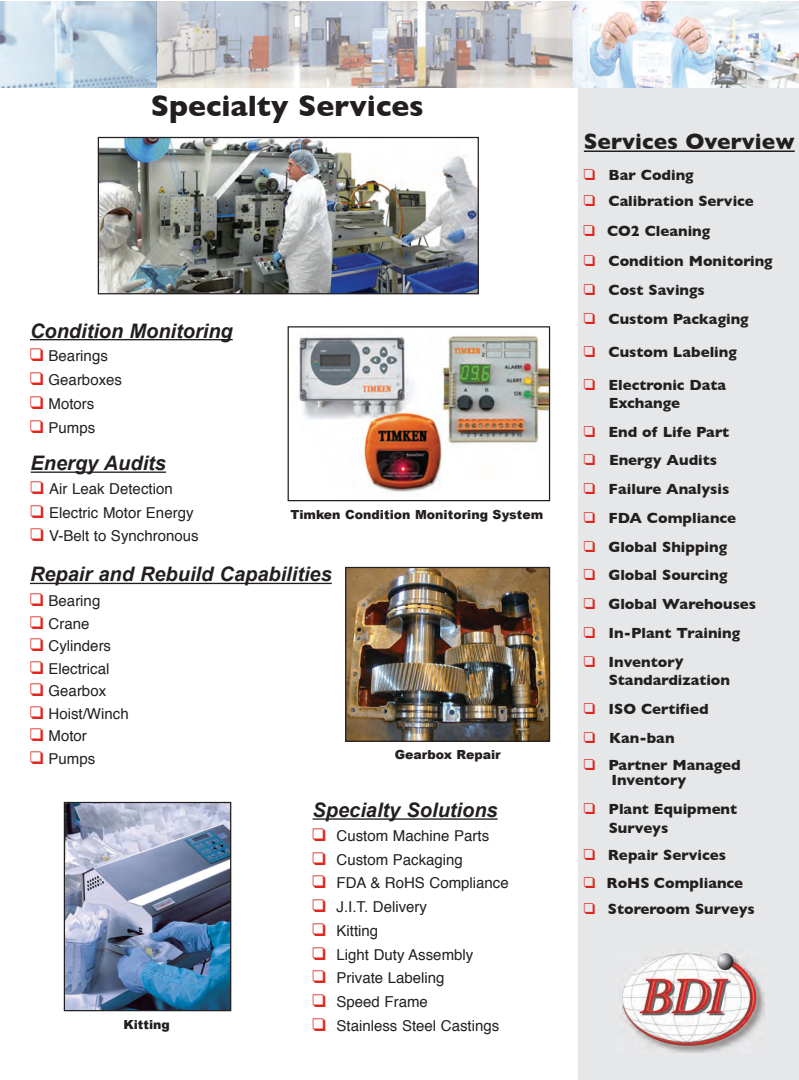
<style>
.page{position:relative;width:799px;height:1080px;background:#fff}
.page>*{position:absolute;margin:0;border:0;box-sizing:border-box;transform-origin:0 0}
.t1{font:700 30px "Gill Sans";color:#231f20}
.t2{font:700 22.5px "Gill Sans";color:#231f20}
.t3{font:italic 700 20px "Arial";color:#231f20}
.t4{font:700 15px/28.8px "Gill Sans";color:#231f20}
.t5{font:15px/23.8px "Helvetica";color:#231f20}
.t6{font:900 12.5px "Arial";color:#231f20}
.s1{font-family:"Monotype Sorts";font-size:17.5px;color:#e0251c}
.s2{font-family:"Monotype Sorts";font-weight:400;color:#e0251c}
</style>
<div class="page">
<div style="left:578px;top:85px;width:221px;height:995px;background:#e6e7e9"></div>
<hr style="left:584px;top:150px;width:211px;height:2px;background:#231f20">
<img style="left:620px;top:952px;width:144px;height:101px">
<hr style="left:30px;top:583px;width:302px;height:1px;background:#231f20">
<hr style="left:30px;top:339px;width:203px;height:1px;background:#231f20">
<img style="left:0;top:2px;width:799px;height:85px">
<hr style="left:31px;top:472px;width:135px;height:1px;background:#231f20">
<img style="left:100px;top:139px;width:377px;height:153px">
<div style="left:98px;top:137px;width:381px;height:157px;border:1px solid #231f20"></div>
<img style="left:66px;top:804px;width:163px;height:205px">
<div style="left:64px;top:802px;width:167px;height:209px;border:1px solid #231f20"></div>
<hr style="left:312px;top:818px;width:186px;height:2px;background:#231f20">
<img style="left:347px;top:569px;width:201px;height:171px">
<div style="left:345px;top:567px;width:205px;height:175px;border:1px solid #231f20"></div>
<img style="left:299px;top:336px;width:249px;height:156px">
<div style="left:288px;top:326px;width:262px;height:175px;border:1px solid #231f20"></div>
<p class="t1" style="left:151px;top:89px;width:274px">Specialty Services</p>
<p class="t3" style="left:30px;top:320px;width:204px">Condition Monitoring</p>
<p class="t5" style="left:30px;top:346px;width:93px"><span class="s1">q</span> Bearings <span class="s1">q</span> Gearboxes <span class="s1">q</span> Motors<br><span class="s1">q</span> Pumps</p>
<p class="t3" style="left:31px;top:452px;width:137px">Energy Audits</p>
<p class="t5" style="left:31px;top:478px;width:169px"><span class="s1">q</span> Air Leak Detection<br><span class="s1">q</span> Electric Motor Energy <span class="s1">q</span> V-Belt to Synchronous</p>
<p class="t6" style="left:290px;top:506px;width:254px">Timken Condition Monitoring System</p>
<p class="t3" style="left:30px;top:563px;width:303px">Repair and Rebuild Capabilities</p>
<p class="t5" style="left:30px;top:591px;width:100px;line-height:22.5px"><span class="s1">q</span> Bearing<br><span class="s1">q</span> Crane<br><span class="s1">q</span> Cylinders<br><span class="s1">q</span> Electrical<br><span class="s1">q</span> Gearbox<br><span class="s1">q</span> Hoist/Winch <span class="s1">q</span> Motor<br><span class="s1">q</span> Pumps</p>
<p class="t6" style="left:395px;top:745px;width:107px">Gearbox Repair</p>
<p class="t6" style="left:123px;top:1015px;width:48px">Kitting</p>
<p class="t3" style="left:312px;top:799px;width:187px">Specialty Solutions</p>
<p class="t5" style="left:312px;top:825px;width:198px"><span class="s1">q</span> Custom Machine Parts<br><span class="s1">q</span> Custom Packaging<br><span class="s1">q</span> FDA &amp; RoHS Compliance <span class="s1">q</span> J.I.T. Delivery<br><span class="s1">q</span> Kitting<br><span class="s1">q</span> Light Duty Assembly<br><span class="s1">q</span> Private Labeling<br><span class="s1">q</span> Speed Frame<br><span class="s1">q</span> Stainless Steel Castings</p>
<p class="t2" style="left:584px;top:128px;width:212px">Services Overview</p>
<p class="t4" style="left:584px;top:162px;width:171px;line-height:26.2px"><span class="s2">q</span> Bar Coding<br><span class="s2">q</span> Calibration Service</p>
<p class="t4" style="left:583px;top:217px;width:191px;line-height:29.1px"><span class="s2">q</span> CO2 Cleaning<br><span class="s2">q</span> Condition Monitoring <span class="s2">q</span> Cost Savings<br><span class="s2">q</span> Custom Packaging</p>
<p class="t4" style="left:584px;top:337px;width:154px"><span class="s2">q</span> Custom Labeling</p>
<p class="t4" style="left:609px;top:376px;width:119px;line-height:17.5px;text-indent:-25px"><span class="s2">q</span> Electronic Data<br>Exchange</p>
<p class="t4" style="left:584px;top:417px;width:174px"><span class="s2">q</span> End of Life Part<br><span class="s2">q</span> Energy Audits<br><span class="s2">q</span> Failure Analysis<br><span class="s2">q</span> FDA Compliance<br><span class="s2">q</span> Global Shipping<br><span class="s2">q</span> Global Sourcing<br><span class="s2">q</span> Global Warehouses <span class="s2">q</span> In-Plant Training<br><span class="s2">q</span> Inventory</p>
<p class="t4" style="left:584px;top:666px;width:158px;line-height:28.4px;text-indent:25px">Standardization <span class="s2">q</span> ISO Certified<br><span class="s2">q</span> Kan-ban<br><span class="s2">q</span> Partner Managed</p>
<p class="t4" style="left:584px;top:766px;width:155px;text-indent:28px">Inventory<br><span class="s2">q</span> Plant Equipment</p>
<p class="t4" style="left:584px;top:814px;width:172px;line-height:27.1px;text-indent:25px">Surveys<br><span class="s2">q</span> Repair Services<br><span class="s2">q</span> RoHS Compliance <span class="s2">q</span> Storeroom Surveys</p>
</div>
